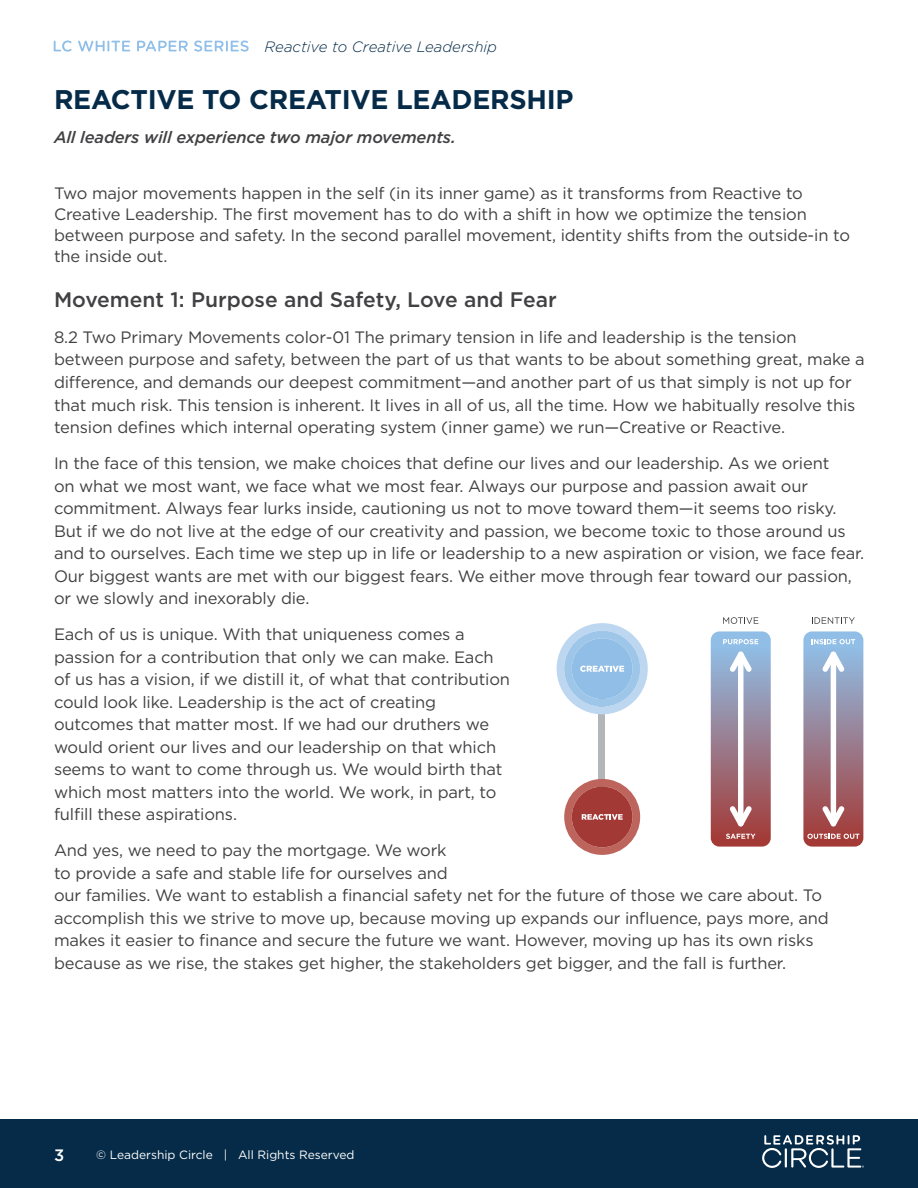
<style>
.page{position:relative;width:918px;height:1188px;background:#fff}
.page>*{position:absolute;margin:0;border:0;box-sizing:border-box;transform-origin:0 0}
.t1{font:700 27px "Gotham";letter-spacing:-.01em;color:#052b48}
.t2{font:500 21px "Gotham";color:#414042}
.t3{font:16.5px/22.5px "Gotham";letter-spacing:-.01em;color:#414042}
.t4{font:italic 500 16.5px "Gotham";letter-spacing:-.01em;color:#414042}
.t5{font:500 16.5px "Gotham";color:#fff}
.t6{font:italic 300 15px "Gotham";color:#052b48}
.t7{font:12px "Gotham";color:#fff}
</style>
<div class="page">
<svg style="left:54px;top:41px;width:18px;height:11px"></svg>
<svg style="left:78px;top:41px;width:52px;height:11px"></svg>
<svg style="left:137px;top:41px;width:51px;height:10px"></svg>
<svg style="left:194px;top:41px;width:55px;height:11px"></svg>
<div style="left:0;top:1119px;width:918px;height:69px;background:#052b48"></div>
<svg style="left:762px;top:1135px;width:102px;height:33px"></svg>
<div style="left:599px;top:684px;width:6px;height:121px;background:#b3b6b8"></div>
<svg style="left:564px;top:779px;width:76px;height:76px"></svg>
<svg style="left:557px;top:623px;width:91px;height:91px"></svg>
<svg style="left:723px;top:617px;width:35px;height:7px"></svg>
<svg style="left:812px;top:617px;width:43px;height:7px"></svg>
<svg style="left:803px;top:631px;width:60px;height:216px;background:#a08899"></svg>
<div style="left:831px;top:652px;width:5px;height:174px;background:#fff;border-radius:3px"></div>
<svg style="left:711px;top:631px;width:60px;height:216px;background:#9f8698"></svg>
<div style="left:738px;top:652px;width:5px;height:174px;background:#fff;border-radius:3px"></div>
<p class="t6" style="left:265px;top:37px;width:234px">Reactive to Creative Leadership</p>
<h1 class="t1" style="left:54px;top:81px;width:521px">REACTIVE TO CREATIVE LEADERSHIP</h1>
<p class="t4" style="left:54px;top:126px;width:403px">All leaders will experience two major movements.</p>
<p class="t3" style="left:54px;top:182px;width:798px;line-height:21px">Two major movements happen in the self (in its inner game) as it transforms from Reactive to Creative Leadership. The first movement has to do with a shift in how we optimize the tension between purpose and safety. In the second parallel movement, identity shifts from the outside-in to the inside out.</p>
<p class="t2" style="left:54px;top:286px;width:504px">Movement 1: Purpose and Safety, Love and Fear</p>
<p class="t3" style="left:54px;top:326px;width:812px">8.2 Two Primary Movements color-01 The primary tension in life and leadership is the tension between purpose and safety, between the part of us that wants to be about something great, make a difference, and demands our deepest commitment—and another part of us that simply is not up for that much risk. This tension is inherent. It lives in all of us, all the time. How we habitually resolve this tension defines which internal operating system (inner game) we run—Creative or Reactive.</p>
<p class="t3" style="left:54px;top:452px;width:812px">In the face of this tension, we make choices that define our lives and our leadership. As we orient<br>on what we most want, we face what we most fear. Always our purpose and passion await our commitment. Always fear lurks inside, cautioning us not to move toward them—it seems too risky.<br>But if we do not live at the edge of our creativity and passion, we become toxic to those around us and to ourselves. Each time we step up in life or leadership to a new aspiration or vision, we face fear.<br>Our biggest wants are met with our biggest fears. We either move through fear toward our passion, or we slowly and inexorably die.</p>
<p class="t3" style="left:54px;top:623px;width:458px">Each of us is unique. With that uniqueness comes a passion for a contribution that only we can make. Each of us has a vision, if we distill it, of what that contribution could look like. Leadership is the act of creating outcomes that matter most. If we had our druthers we would orient our lives and our leadership on that which seems to want to come through us. We would birth that which most matters into the world. We work, in part, to fulfill these aspirations.</p>
<p class="t3" style="left:54px;top:839px;width:776px">And yes, we need to pay the mortgage. We work<br>to provide a safe and stable life for ourselves and<br>our families. We want to establish a financial safety net for the future of those we care about. To accomplish this we strive to move up, because moving up expands our influence, pays more, and makes it easier to finance and secure the future we want. However, moving up has its own risks because as we rise, the stakes get higher, the stakeholders get bigger, and the fall is further.</p>
<p class="t5" style="left:54px;top:1144px;width:12px">3</p>
<p class="t7" style="left:96px;top:1147px;width:260px">© Leadership Circle | All Rights Reserved</p>
</div>
